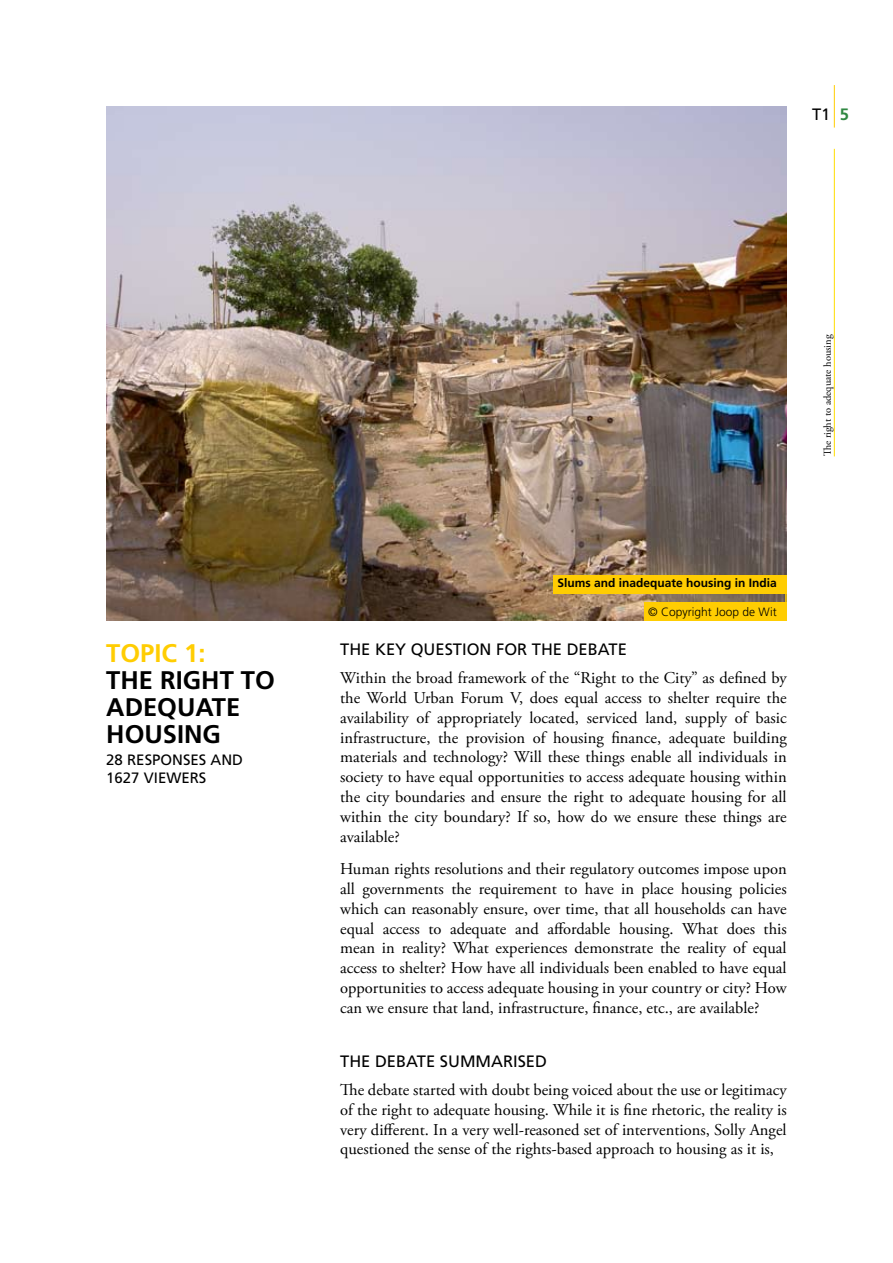
<style>
.page{position:relative;width:893px;height:1263px;background:#fff}
.page>*{position:absolute;margin:0;border:0;box-sizing:border-box;transform-origin:0 0}
.t1{font:700 25.5px/27px "Frutiger";color:#000}
.t2{font:700 25.5px "Frutiger";color:#ffcd02}
.t3{font:16.5px/19.8px "Adobe Garamond Pro";color:#000;text-align:justify}
.t4{font:16.5px "Frutiger";color:#000}
.t5{font:15px/18px "Frutiger";color:#000}
.t6{font:700 12px "Frutiger";color:#000}
.t7{font:300 12px "Frutiger";color:#000}
.t8{font:10.5px "Adobe Garamond Pro";color:#000}
.s1{font-weight:700;color:#308842}
</style>
<div class="page">
<hr style="left:834px;top:85px;width:1px;height:43px;background:#ffcd02">
<hr style="left:834px;top:149px;width:1px;height:307px;background:#fd0">
<img style="left:106px;top:106px;width:681px;height:515px">
<div style="left:644px;top:602px;width:143px;height:19px;background:#ffcd02"></div>
<div style="left:553px;top:575px;width:234px;height:19px;background:#ffcd02"></div>
<hr style="left:785px;top:575px;width:2px;height:46px;background:#ffcd02">
<p class="t4" style="left:812px;top:104px;width:38px">T1 <span class="s1">5</span></p>
<h1 class="t2" style="left:106px;top:638px;width:101px">Topic 1:</h1>
<h1 class="t1" style="left:106px;top:666px;width:170px">The Right to<br>Adequate<br>Housing</h1>
<p class="t5" style="left:106px;top:751px;width:136px">28 RESPONSES AND<br>1627 VI EWERS</p>
<p class="t8" style="left:821px;top:456px;width:123px;rotate:-90deg">The right to adequate housing</p>
<p class="t6" style="left:557px;top:575px;width:221px">Slums and inadequate housing in India</p>
<p class="t7" style="left:648px;top:605px;width:130px">© Copyright Joop de Wit</p>
<p class="t4" style="left:340px;top:639px;width:288px">THE KEY QU ESTION FOR THE DEBATE</p>
<p class="t3" style="left:340px;top:669px;width:448px">Within the broad framework of the “Right to the City” as defined by the World Urban Forum V, does equal access to shelter require the availability of appropriately located, serviced land, supply of basic infrastructure, the provision of housing finance, adequate building materials and technology? Will these things enable all individuals in society to have equal opportunities to access adequate housing within the city boundaries and ensure the right to adequate housing for all within the city boundary? If so, how do we ensure these things are available?</p>
<p class="t3" style="left:340px;top:860px;width:448px">Human rights resolutions and their regulatory outcomes impose upon all governments the requirement to have in place housing policies which can reasonably ensure, over time, that all households can have equal access to adequate and affordable housing. What does this mean in reality? What experiences demonstrate the reality of equal access to shelter? How have all individuals been enabled to have equal opportunities to access adequate housing in your country or city? How can we ensure that land, infrastructure, finance, etc., are available?</p>
<p class="t4" style="left:340px;top:1051px;width:123px">THE DEBATE SUMM</p>
<p class="t4" style="left:491px;top:1051px;width:55px">ARISED</p>
<p class="t3" style="left:340px;top:1080px;width:448px">The debate started with doubt being voiced about the use or legitimacy of the right to adequate housing. While it is fine rhetoric, the reality is very different. In a very well-reasoned set of interventions, Solly Angel questioned the sense of the rights-based approach to housing as it is,</p>
</div>
